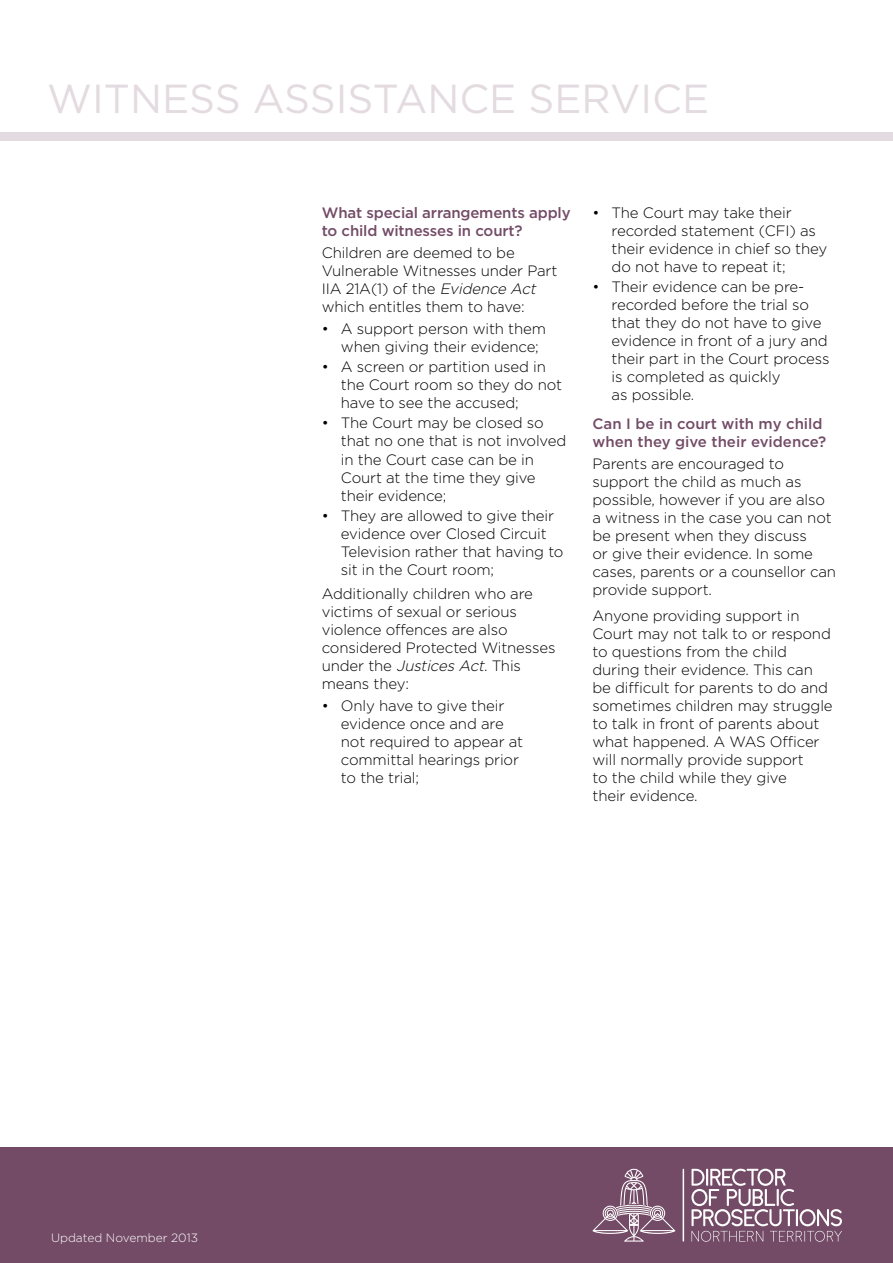
<style>
.page{position:relative;width:893px;height:1263px;background:#fff}
.page>*{position:absolute;margin:0;border:0;box-sizing:border-box;transform-origin:0 0}
.t1{font:40.5px "Gotham";color:#e3dbe0}
.t2{font:300 15px/18px "Gotham";letter-spacing:-.01em;color:#000}
.t3{font:500 15px/18px "Gotham";letter-spacing:-.01em;color:#734b66}
.t4{font:300 12px "Gotham";color:#fff}
.s1{font-style:italic}
</style>
<div class="page">
<div style="left:0;top:132px;width:893px;height:8px;background:#e3dbe0"></div>
<div style="left:0;top:1147px;width:893px;height:116px;background:#734b66"></div>
<svg style="left:691px;top:1169px;width:151px;height:73px"></svg>
<hr style="left:683px;top:1169px;width:1px;height:72px;background:#fff">
<svg style="left:592px;top:1169px;width:83px;height:72px"></svg>
<h1 class="t1" style="left:47px;top:76px;width:664px">WITNESS ASSISTANCE SERVICE</h1>
<p class="t3" style="left:322px;top:203px;width:250px">What special arrangements apply to child witnesses in court?</p>
<p class="t2" style="left:322px;top:243px;width:237px">Children are deemed to be<br>Vulnerable Witnesses under Part<br>IIA 21A(1) of the <span class="s1">Evidence Act </span>which entitles them to have:</p>
<p class="t2" style="left:341px;top:320px;width:207px;text-indent:-19px">• A support person with them when giving their evidence;</p>
<p class="t2" style="left:341px;top:358px;width:223px;text-indent:-19px">• A screen or partition used in the Court room so they do not have to see the accused;</p>
<p class="t2" style="left:341px;top:414px;width:227px;text-indent:-19px">• The Court may be closed so that no one that is not involved in the Court case can be in<br>Court at the time they give their evidence;</p>
<p class="t2" style="left:341px;top:506px;width:224px;text-indent:-19px">• They are allowed to give their evidence over Closed Circuit<br>Television rather that having to sit in the Court room;</p>
<p class="t2" style="left:322px;top:584px;width:235px">Additionally children who are victims of sexual or serious violence offences are also considered Protected Witnesses u n d e r t h e <span class="s1">Justices Act</span>. T h i s means they:</p>
<p class="t2" style="left:341px;top:697px;width:184px;text-indent:-19px">• Only have to give their evidence once and are not required to appear at committal hearings prior to the trial;</p>
<p class="t2" style="left:612px;top:203px;width:217px;text-indent:-19px">• The Court may take their recorded statement (CFI) as their evidence in chief so they do not have to repeat it;</p>
<p class="t2" style="left:612px;top:277px;width:219px;text-indent:-19px">• Their evidence can be pre&shy;recorded before the trial so that they do not have to give evidence in front of a jury and their part in the Court process is completed as quickly<br>as possible.</p>
<p class="t3" style="left:592px;top:414px;width:235px">Can I be in court with my child when they give their evidence?</p>
<p class="t2" style="left:592px;top:454px;width:245px">Parents are encouraged to support the child as much as possible, however if you are also a witness in the case you can not be present when they discuss<br>or give their evidence. In some cases, parents or a counsellor can provide support.</p>
<p class="t2" style="left:592px;top:607px;width:242px">Anyone providing support in<br>Court may not talk to or respond to questions from the child during their evidence. This can be difficult for parents to do and sometimes children may struggle to talk in front of parents about what happened. A WAS Officer will normally provide support<br>to the child while they give<br>their evidence.</p>
<p class="t4" style="left:51px;top:1231px;width:148px">Updated November 2013</p>
</div>
